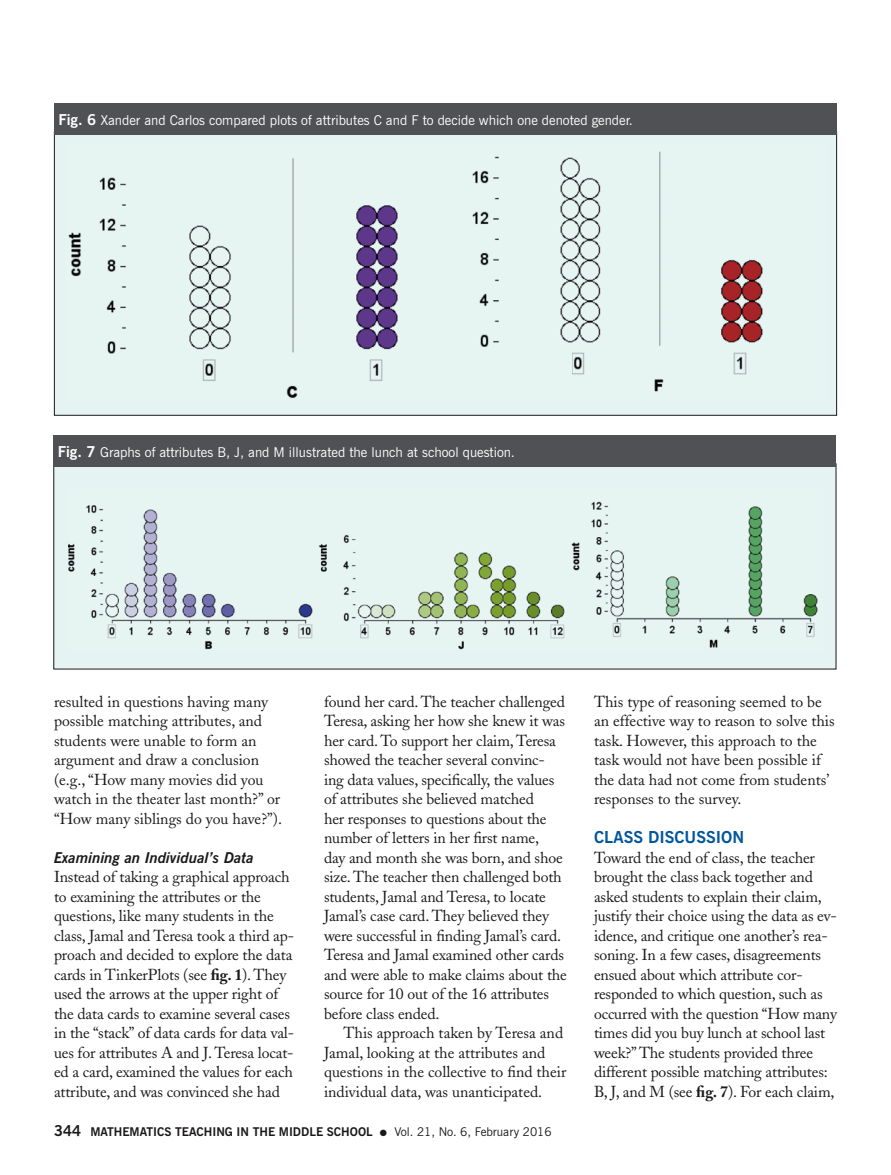
<style>
.page{position:relative;width:891px;height:1175px;background:#fff}
.page>*{position:absolute;margin:0;border:0;box-sizing:border-box;transform-origin:0 0}
.t1{font:700 16.5px "News Gothic BT";color:#00569c}
.t2{font:15.75px/19.5px "Adobe Caslon";letter-spacing:-.01em;color:#1a1818}
.t3{font:italic 700 15px "News Gothic BT";color:#1a1818}
.t4{font:13.5px "News Gothic BT";color:#fff}
.t5{font:700 12px "News Gothic BT";color:#1a1818}
.s1{font-weight:700;font-size:15px}
.s2{font-weight:700}
.s3{font-size:15px}
.s4{font-weight:400}
</style>
<div class="page">
<div style="left:54px;top:464px;width:782px;height:205px;background:#e5f4f3"></div>
<div style="left:53px;top:435px;width:783px;height:32px;background:#505154"></div>
<div style="left:54px;top:132px;width:783px;height:283px;background:#e5f4f3"></div>
<img style="left:68px;top:151px;width:695px;height:248px">
<div style="left:54px;top:104px;width:783px;height:31px;background:#505154"></div>
<img style="left:68px;top:501px;width:750px;height:149px">
<p class="t4" style="left:58px;top:112px;width:576px"><span class="s1">Fig. 6</span> Xander and Carlos compared plots of attributes C and F to decide which one denoted gender.</p>
<p class="t4" style="left:58px;top:444px;width:459px"><span class="s1">Fig. 7</span> Graphs of attributes B, J, and M illustrated the lunch at school question.</p>
<p class="t2" style="left:54px;top:692px;width:230px">resulted in questions having many possible matching attributes, and students were unable to form an argument and draw a conclusion (e.g., “How many movies did you watch in the theater last month?” or “How many siblings do you have?”).</p>
<p class="t3" style="left:54px;top:848px;width:201px">Examining an Individual’s Data</p>
<p class="t2" style="left:54px;top:867px;width:242px">Instead of taking a graphical approach to examining the attributes or the questions, like many students in the class, Jamal and Teresa took a third ap&shy;proach and decided to explore the data cards in TinkerPlots (see <span class="s2">fig. 1</span>). They used the arrows at the upper right of the data cards to examine several cases in the “stack” of data cards for data val&shy;ues for attributes A and J. Teresa locat&shy;ed a card, examined the values for each attribute, and was convinced she had</p>
<p class="t2" style="left:324px;top:692px;width:244px">found her card. The teacher challenged Teresa, asking her how she knew it was her card. To support her claim, Teresa showed the teacher several convinc&shy;ing data values, specifically, the values of attributes she believed matched<br>her responses to questions about the number of letters in her first name,<br>day and month she was born, and shoe size. The teacher then challenged both students, Jamal and Teresa, to locate Jamal’s case card. They believed they were successful in finding Jamal’s card.<br>Teresa and Jamal examined other cards and were able to make claims about the source for 10 out of the 16 attributes before class ended.</p>
<p class="t2" style="left:324px;top:1023px;width:244px;text-indent:19px">This approach taken by Teresa and Jamal, looking at the attributes and questions in the collective to find their individual data, was unanticipated.</p>
<p class="t5" style="left:54px;top:1124px;width:499px"><span class="s3">344</span> MATHEMATICS TEACHING IN THE MIDDLE SCHOOL ● <span class="s4">Vol. 21, No. 6, February 2016</span></p>
<p class="t2" style="left:594px;top:692px;width:242px">This type of reasoning seemed to be an effective way to reason to solve this task. However, this approach to the task would not have been possible if the data had not come from students’ responses to the survey.</p>
<p class="t1" style="left:594px;top:827px;width:152px">CLASS DISCUSSION</p>
<p class="t2" style="left:594px;top:848px;width:245px">Toward the end of class, the teacher brought the class back together and asked students to explain their claim, justify their choice using the data as ev&shy;idence, and critique one another’s rea&shy;soning. In a few cases, disagreements ensued about which attribute cor&shy;responded to which question, such as occurred with the question “How many times did you buy lunch at school last week?” The students provided three different possible matching attributes:<br>B, J, and M (see <span class="s2">fig. 7</span>). For each claim,</p>
</div>
